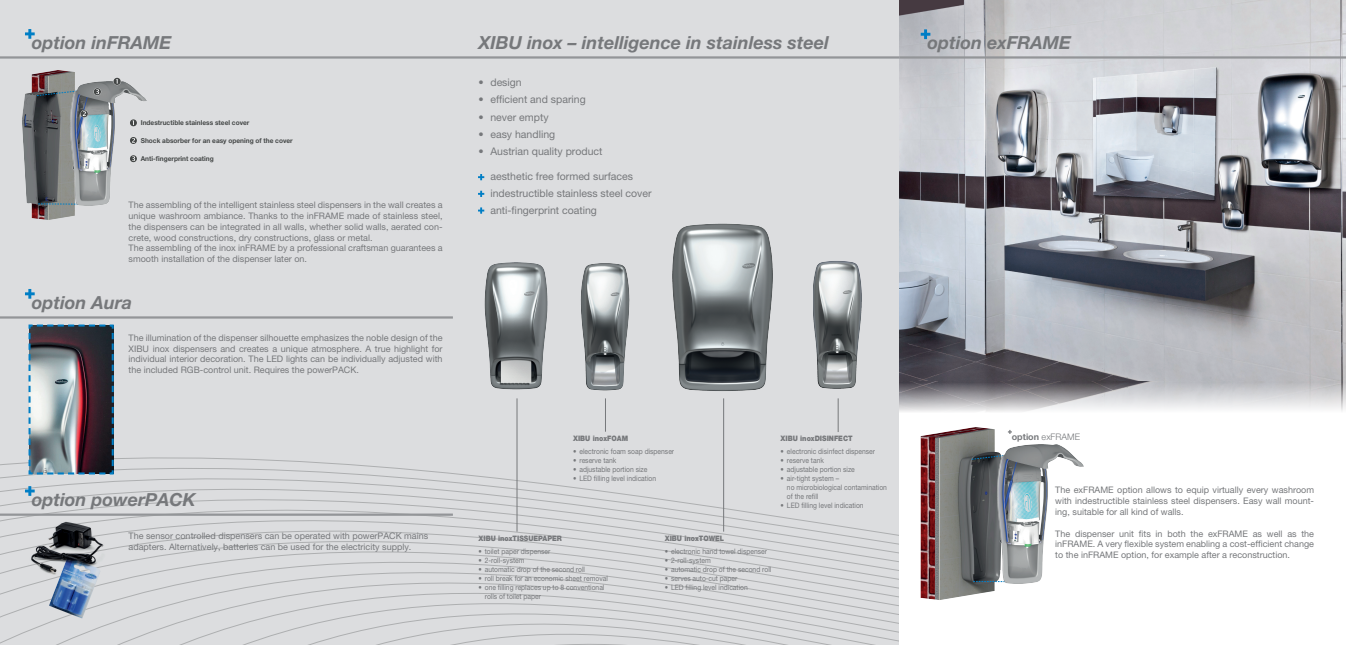
<style>
.page{position:relative;width:1346px;height:645px;background:#fff}
.page>*{position:absolute;margin:0;border:0;box-sizing:border-box;transform-origin:0 0}
.t1{font:italic 700 18px "Helvetica Neue LT Pro";color:#76787b}
.t2{font:10.5px/17.1px "Helvetica Neue LT Pro";color:#76787b}
.t3{font:9px/10.8px "Helvetica Neue LT Pro";color:#76787b;text-align:justify}
.t4{font:300 9px "Helvetica Neue LT Pro";color:#76787b}
.t5{font:7.5px/9px "Helvetica Neue LT Pro";color:#76787b;scale:.9 1}
.t6{font:900 7.5px "Helvetica Neue LT Pro";color:#76787b;scale:.9 1}
.t7{font:700 6.75px "Helvetica Neue LT Pro";color:#444747}
.s1{font-weight:700}
</style>
<div class="page">
<div style="left:0;top:0;width:899px;height:644px;background:#dcdddf"></div>
<svg style="left:0;top:437px;width:899px;height:207px"></svg>
<img style="left:899px;top:0;width:447px;height:381px">
<hr style="left:517px;top:398px;width:1px;height:133px;background:#76787b">
<hr style="left:605px;top:398px;width:1px;height:33px;background:#76787b">
<hr style="left:723px;top:398px;width:1px;height:133px;background:#76787b">
<hr style="left:838px;top:398px;width:1px;height:34px;background:#76787b">
<hr style="left:0;top:56px;width:899px;height:3px;background:#939598">
<svg style="left:25px;top:29px;width:10px;height:10px"></svg>
<svg style="left:478px;top:174px;width:6px;height:6px"></svg>
<svg style="left:478px;top:190px;width:6px;height:7px"></svg>
<svg style="left:478px;top:207px;width:6px;height:6px"></svg>
<hr style="left:0;top:316px;width:453px;height:2px;background:#939598">
<svg style="left:25px;top:289px;width:10px;height:9px"></svg>
<hr style="left:0;top:513px;width:453px;height:2px;background:#939598">
<svg style="left:25px;top:486px;width:10px;height:9px"></svg>
<svg style="left:921px;top:29px;width:9px;height:10px"></svg>
<hr style="left:899px;top:56px;width:447px;height:3px;background:#939598">
<img style="left:49px;top:580px;width:51px;height:38px">
<img style="left:580px;top:263px;width:50px;height:128px">
<img style="left:813px;top:261px;width:49px;height:128px">
<img style="left:484px;top:262px;width:64px;height:140px">
<img style="left:672px;top:223px;width:101px;height:168px">
<img style="left:920px;top:427px;width:84px;height:172px">
<img style="left:29px;top:517px;width:76px;height:63px">
<img style="left:22px;top:70px;width:53px;height:150px">
<svg style="left:36px;top:90px;width:35px;height:6px"></svg>
<svg style="left:971px;top:453px;width:27px;height:6px"></svg>
<svg style="left:38px;top:203px;width:33px;height:1px"></svg>
<svg style="left:973px;top:580px;width:25px;height:2px"></svg>
<img style="left:71px;top:81px;width:76px;height:124px">
<img style="left:998px;top:444px;width:85px;height:138px">
<svg style="left:81px;top:110px;width:7px;height:7px"></svg>
<svg style="left:113px;top:78px;width:8px;height:7px"></svg>
<svg style="left:94px;top:88px;width:7px;height:7px"></svg>
<svg style="left:130px;top:137px;width:7px;height:7px"></svg>
<svg style="left:130px;top:119px;width:7px;height:7px"></svg>
<svg style="left:130px;top:155px;width:7px;height:7px"></svg>
<img style="left:28px;top:324px;width:87px;height:151px">
<img style="left:899px;top:381px;width:447px;height:31px">
<h1 class="t1" style="left:32px;top:31px;width:141px">option inFRAME</h1>
<p class="t7" style="left:141px;top:118px;width:110px">Indestructible stainless steel cover</p>
<p class="t7" style="left:141px;top:136px;width:153px">Shock absorber for an easy opening of the cover</p>
<p class="t7" style="left:141px;top:154px;width:74px">Anti-fingerprint coating</p>
<p class="t3" style="left:129px;top:199px;width:315px;text-align:left">The assembling of the intelligent stainless steel dispensers in the wall creates a unique washroom ambiance. Thanks to the inFRAME made of stainless steel, the dispensers can be integrated in all walls, whether solid walls, aerated con&shy;crete, wood constructions, dry constructions, glass or metal.<br>The assembling of the inox inFRAME by a professional craftsman guarantees a smooth installation of the dispenser later on.</p>
<h1 class="t1" style="left:32px;top:291px;width:102px">option Aura</h1>
<p class="t3" style="left:129px;top:332px;width:315px">The illumination of the dispenser silhouette emphasizes the noble design of the XIBU inox dispensers and creates a unique atmosphere. A true highlight for individual interior decoration. The LED lights can be individually adjusted with the included RGB-control unit. Requires the powerPACK.</p>
<h1 class="t1" style="left:32px;top:488px;width:166px">option powerPACK</h1>
<p class="t3" style="left:129px;top:529px;width:301px">The sensor controlled dispensers can be operated with powerPACK mains adapters. Alternatively, batteries can be used for the electricity supply.</p>
<h1 class="t1" style="left:478px;top:31px;width:352px">XIBU inox – intelligence in stainless steel</h1>
<p class="t2" style="left:478px;top:74px;width:45px">• design</p>
<p class="t2" style="left:478px;top:91px;width:109px">• efficient and sparing</p>
<p class="t2" style="left:478px;top:108px;width:72px">• never empty</p>
<p class="t2" style="left:478px;top:125px;width:78px">• easy handling</p>
<p class="t2" style="left:478px;top:142px;width:126px">• Austrian quality product</p>
<p class="t2" style="left:490px;top:167px;width:163px">aesthetic free formed surfaces indestructible stainless steel cover anti-fingerprint coating</p>
<p class="t6" style="left:573px;top:433px;width:63px">XIBU inoxFOAM</p>
<p class="t5" style="left:573px;top:446px;width:114px">• electronic foam soap dispenser</p>
<p class="t5" style="left:573px;top:455px;width:50px">• reserve tank</p>
<p class="t5" style="left:573px;top:464px;width:84px">• adjustable portion size</p>
<p class="t5" style="left:573px;top:473px;width:94px">• LED filling level indication</p>
<p class="t6" style="left:780px;top:433px;width:82px">XIBU inoxDISINFECT</p>
<p class="t5" style="left:780px;top:446px;width:107px">• electronic disinfect dispenser</p>
<p class="t5" style="left:780px;top:455px;width:50px">• reserve tank</p>
<p class="t5" style="left:780px;top:464px;width:84px">• adjustable portion size</p>
<p class="t5" style="left:787px;top:473px;width:113px;text-indent:-6px">• air-tight system –<br>no microbiological contamination of the refill</p>
<p class="t5" style="left:780px;top:500px;width:94px">• LED filling level indication</p>
<p class="t6" style="left:478px;top:533px;width:94px">XIBU inoxTISSUEPAPER</p>
<p class="t5" style="left:478px;top:546px;width:81px">• toilet paper dispenser</p>
<p class="t5" style="left:478px;top:555px;width:53px">• 2-roll-system</p>
<p class="t5" style="left:478px;top:564px;width:120px">• automatic drop of the second roll</p>
<p class="t5" style="left:478px;top:573px;width:145px">• roll break for an economic sheet removal</p>
<p class="t5" style="left:485px;top:582px;width:134px;text-indent:-6px">• one filling replaces up to 8 conventional rolls of toilet paper</p>
<p class="t6" style="left:665px;top:533px;width:68px">XIBU inoxTOWEL</p>
<p class="t5" style="left:665px;top:546px;width:115px">• electronic hand towel dispenser</p>
<p class="t5" style="left:665px;top:555px;width:53px">• 2-roll-system</p>
<p class="t5" style="left:665px;top:564px;width:120px">• automatic drop of the second roll</p>
<p class="t5" style="left:665px;top:573px;width:82px">• serves auto-cut paper</p>
<p class="t5" style="left:665px;top:582px;width:94px">• LED filling level indication</p>
<h1 class="t1" style="left:927px;top:32px;width:145px">option exFRAME</h1>
<p class="t4" style="left:1012px;top:431px;width:70px"><span class="s1">option</span> exFRAME</p>
<p class="t3" style="left:1055px;top:484px;width:260px">The exFRAME option allows to equip virtually every washroom with indestructible stainless steel dispensers. Easy wall mount&shy;ing, suitable for all kind of walls.</p>
<p class="t3" style="left:1055px;top:527px;width:260px">The dispenser unit fits in both the exFRAME as well as the inFRAME. A very flexible system enabling a cost-efficient change to the inFRAME option, for example after a reconstruction.</p>
</div>
